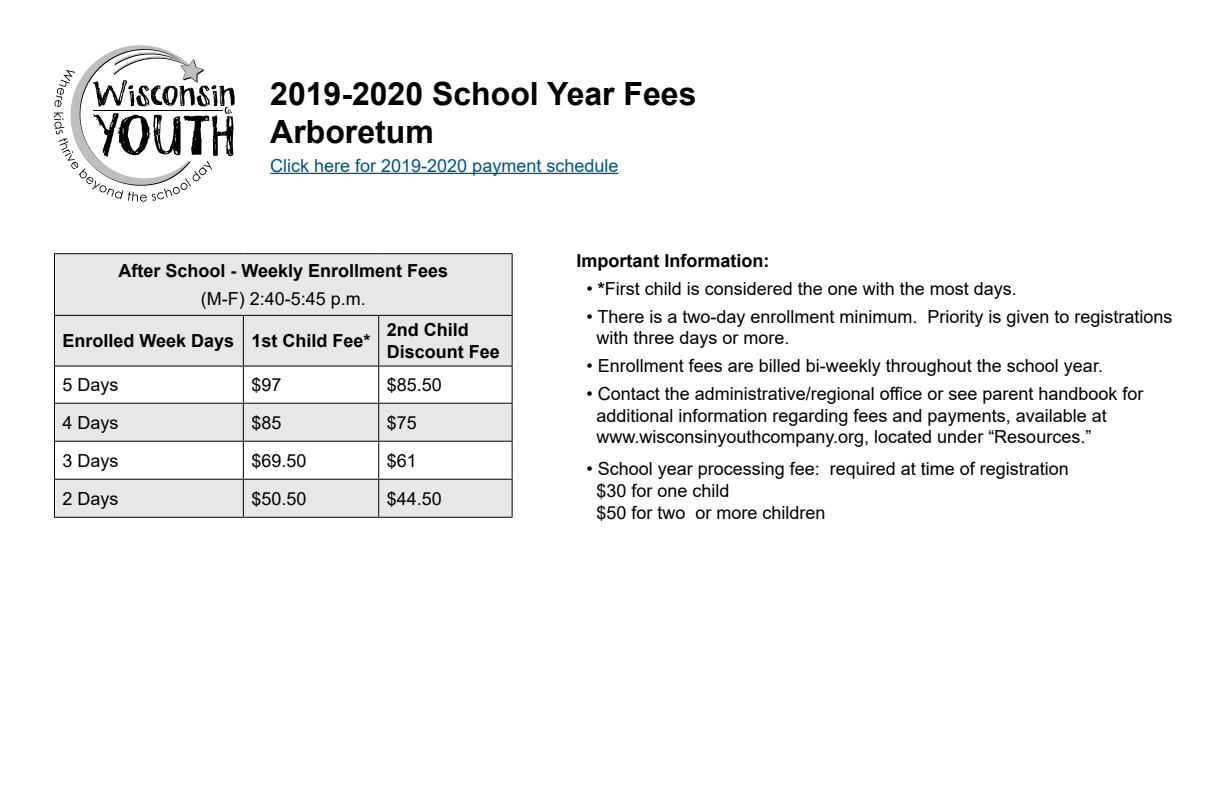
<style>
.page{position:relative;width:1224px;height:792px;background:#fff}
.page>*{position:absolute;margin:0;border:0;box-sizing:border-box;transform-origin:0 0}
.t1{font:700 32px/38.4px "Arial";color:#000}
.t2{font:18px/21.6px "Arial";color:#000}
.t3{font:700 18px/21.6px "Arial";color:#000}
.t4{font:18px "Arial";color:#00567d}
.s1{font-weight:700}
</style>
<div class="page">
<svg style="left:55px;top:254px;width:457px;height:263px;fill:#e6e7e8"></svg>
<hr style="left:54px;top:253px;width:189px;height:1px;background:#000">
<hr style="left:54px;top:254px;width:1px;height:61px;background:#000">
<hr style="left:243px;top:253px;width:136px;height:1px;background:#000">
<hr style="left:379px;top:253px;width:134px;height:1px;background:#000">
<hr style="left:512px;top:254px;width:1px;height:61px;background:#000">
<hr style="left:54px;top:315px;width:189px;height:1px;background:#000">
<hr style="left:54px;top:316px;width:1px;height:50px;background:#000">
<hr style="left:243px;top:315px;width:136px;height:1px;background:#000">
<hr style="left:243px;top:316px;width:1px;height:50px;background:#000">
<hr style="left:379px;top:315px;width:134px;height:1px;background:#000">
<hr style="left:378px;top:316px;width:1px;height:50px;background:#000">
<hr style="left:512px;top:316px;width:1px;height:50px;background:#000">
<hr style="left:54px;top:366px;width:189px;height:1px;background:#000">
<hr style="left:54px;top:367px;width:1px;height:36px;background:#000">
<hr style="left:243px;top:366px;width:136px;height:1px;background:#000">
<hr style="left:243px;top:367px;width:1px;height:36px;background:#000">
<hr style="left:379px;top:366px;width:134px;height:1px;background:#000">
<hr style="left:378px;top:367px;width:1px;height:36px;background:#000">
<hr style="left:512px;top:367px;width:1px;height:36px;background:#000">
<hr style="left:54px;top:403px;width:189px;height:1px;background:#000">
<hr style="left:54px;top:404px;width:1px;height:37px;background:#000">
<hr style="left:243px;top:403px;width:136px;height:1px;background:#000">
<hr style="left:243px;top:404px;width:1px;height:37px;background:#000">
<hr style="left:379px;top:403px;width:134px;height:1px;background:#000">
<hr style="left:378px;top:404px;width:1px;height:37px;background:#000">
<hr style="left:512px;top:404px;width:1px;height:37px;background:#000">
<hr style="left:54px;top:441px;width:189px;height:1px;background:#000">
<hr style="left:54px;top:442px;width:1px;height:37px;background:#000">
<hr style="left:243px;top:441px;width:136px;height:1px;background:#000">
<hr style="left:243px;top:442px;width:1px;height:37px;background:#000">
<hr style="left:379px;top:441px;width:134px;height:1px;background:#000">
<hr style="left:378px;top:442px;width:1px;height:37px;background:#000">
<hr style="left:512px;top:442px;width:1px;height:37px;background:#000">
<hr style="left:54px;top:479px;width:189px;height:1px;background:#000">
<hr style="left:54px;top:480px;width:1px;height:37px;background:#000">
<hr style="left:243px;top:479px;width:136px;height:1px;background:#000">
<hr style="left:243px;top:480px;width:1px;height:37px;background:#000">
<hr style="left:379px;top:479px;width:134px;height:1px;background:#000">
<hr style="left:378px;top:480px;width:1px;height:37px;background:#000">
<hr style="left:512px;top:480px;width:1px;height:37px;background:#000">
<hr style="left:54px;top:517px;width:189px;height:1px;background:#000">
<hr style="left:243px;top:517px;width:136px;height:1px;background:#000">
<hr style="left:379px;top:517px;width:134px;height:1px;background:#000">
<svg style="left:54px;top:45px;width:181px;height:157px"></svg>
<hr style="left:270px;top:173px;width:348px;height:1px;background:#00567d">
<h1 class="t1" style="left:270px;top:75px;width:428px">2019-2020 School Year Fees<br>Arboretum</h1>
<p class="t4" style="left:270px;top:153px;width:350px">Click here for 2019-2020 payment schedule</p>
<p class="t3" style="left:118px;top:260px;width:331px">After School - Weekly Enrollment Fees</p>
<p class="t2" style="left:201px;top:288px;width:167px">(M-F) 2:40-5:45 p.m.</p>
<p class="t3" style="left:63px;top:330px;width:309px">Enrolled Week Days 1st Child Fee*</p>
<p class="t3" style="left:387px;top:320px;width:115px">2nd Child<br>Discount Fee</p>
<p class="t2" style="left:63px;top:374px;width:58px">5 Days</p>
<p class="t2" style="left:251px;top:374px;width:32px">$97</p>
<p class="t2" style="left:387px;top:374px;width:57px">$85.50</p>
<p class="t2" style="left:63px;top:412px;width:58px">4 Days</p>
<p class="t2" style="left:251px;top:412px;width:32px">$85</p>
<p class="t2" style="left:387px;top:412px;width:32px">$75</p>
<p class="t2" style="left:63px;top:450px;width:58px">3 Days</p>
<p class="t2" style="left:251px;top:450px;width:57px">$69.50</p>
<p class="t2" style="left:387px;top:450px;width:32px">$61</p>
<p class="t2" style="left:63px;top:488px;width:58px">2 Days</p>
<p class="t2" style="left:251px;top:488px;width:57px">$50.50</p>
<p class="t2" style="left:387px;top:488px;width:57px">$44.50</p>
<p class="t3" style="left:576px;top:250px;width:194px">Important Information:</p>
<p class="t2" style="left:586px;top:277px;width:432px">• <span class="s1">*</span>First child is considered the one with the most days.</p>
<p class="t2" style="left:596px;top:305px;width:578px;text-indent:-10px">• There is a two-day enrollment minimum. Priority is given to registrations with three days or more.</p>
<p class="t2" style="left:586px;top:355px;width:518px">• Enrollment fees are billed bi-weekly throughout the school year.</p>
<p class="t2" style="left:596px;top:383px;width:549px;text-indent:-10px">• Contact the administrative/regional office or see parent handbook for additional information regarding fees and payments, available at www.wisconsinyouthcompany.org, located under “Resources.”</p>
<p class="t2" style="left:596px;top:458px;width:474px;text-indent:-10px">• School year processing fee: required at time of registration $30 for one child<br>$50 for two or more children</p>
</div>
